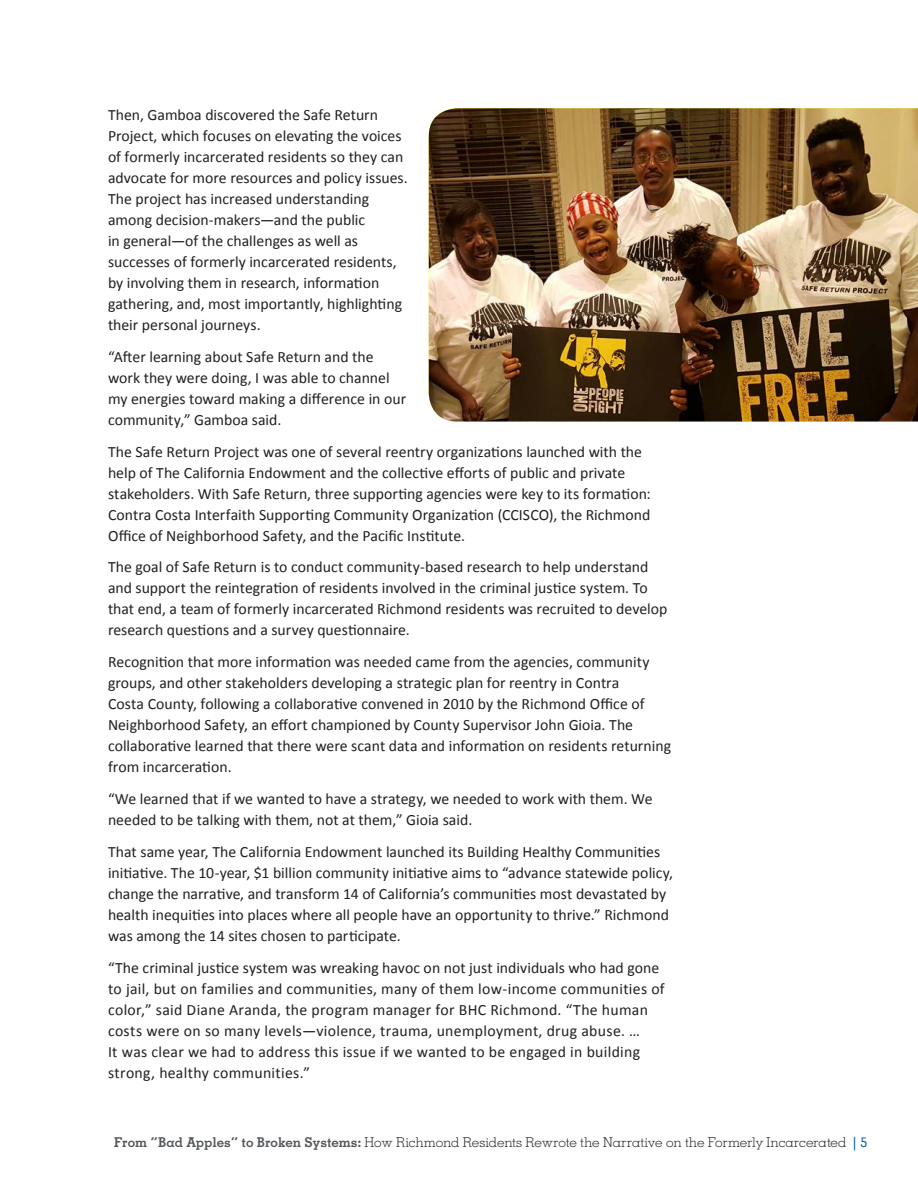
<style>
.page{position:relative;width:918px;height:1188px;background:#fff}
.page>*{position:absolute;margin:0;border:0;box-sizing:border-box;transform-origin:0 0}
.t1{font:15.75px/21px "Calibri";color:#231f20}
.t2{font:15.75px/21px "Calibri";letter-spacing:.02em;color:#231f20}
.t3{font:300 13.5px "Memphis LT Std";letter-spacing:-.005em;color:#231f20}
.s1{font-weight:700;color:#54575a}
.s2{font-weight:500;color:#015dab}
</style>
<div class="page">
<img style="left:429px;top:108px;width:489px;height:314px">
<p class="t1" style="left:108px;top:104px;width:301px">Then, Gamboa discovered the Safe Return Project, which focuses on elevating the voices of formerly incarcerated residents so they can advocate for more resources and policy issues.<br>The project has increased understanding among decision-makers—and the public<br>in general—of the challenges as well as successes of formerly incarcerated residents, by involving them in research, information gathering, and, most importantly, highlighting their personal journeys.</p>
<p class="t1" style="left:108px;top:346px;width:300px">“After learning about Safe Return and the work they were doing, I was able to channel my energies toward making a difference in our community,” Gamboa said.</p>
<p class="t1" style="left:108px;top:441px;width:544px">The Safe Return Project was one of several reentry organizations launched with the help of The California Endowment and the collective efforts of public and private stakeholders. With Safe Return, three supporting agencies were key to its formation:<br>Contra Costa Interfaith Supporting Community Organization (CCISCO), the Richmond Office of Neighborhood Safety, and the Pacific Institute.</p>
<p class="t1" style="left:108px;top:557px;width:561px">The goal of Safe Return is to conduct community-based research to help understand and support the reintegration of residents involved in the criminal justice system. To that end, a team of formerly incarcerated Richmond residents was recruited to develop research questions and a survey questionnaire.</p>
<p class="t1" style="left:108px;top:652px;width:565px">Recognition that more information was needed came from the agencies, community groups, and other stakeholders developing a strategic plan for reentry in Contra<br>Costa County, following a collaborative convened in 2010 by the Richmond Office of Neighborhood Safety, an effort championed by County Supervisor John Gioia. The collaborative learned that there were scant data and information on residents returning from incarceration.</p>
<p class="t1" style="left:108px;top:788px;width:546px">“We learned that if we wanted to have a strategy, we needed to work with them. We needed to be talking with them, not at them,” Gioia said.</p>
<p class="t1" style="left:108px;top:841px;width:567px">That same year, The California Endowment launched its Building Healthy Communities initiative. The 10-year, $1 billion community initiative aims to “advance statewide policy, change the narrative, and transform 14 of California’s communities most devastated by health inequities into places where all people have an opportunity to thrive.” Richmond was among the 14 sites chosen to participate.</p>
<p class="t2" style="left:108px;top:957px;width:558px">“The criminal justice system was wreaking havoc on not just individuals who had gone to jail, but on families and communities, many of them low-income communities of color,” said Diane Aranda, the program manager for BHC Richmond. “The human costs were on so many levels—violence, trauma, unemployment, drug abuse. …<br>It was clear we had to address this issue if we wanted to be engaged in building strong, healthy communities.”</p>
<p class="t3" style="left:114px;top:1134px;width:755px"><span class="s1">From “Bad Apples” to Broken Systems:</span> How Richmond Residents Rewrote the Narrative on the Formerly Incarcerated <span class="s2">| 5</span></p>
</div>
